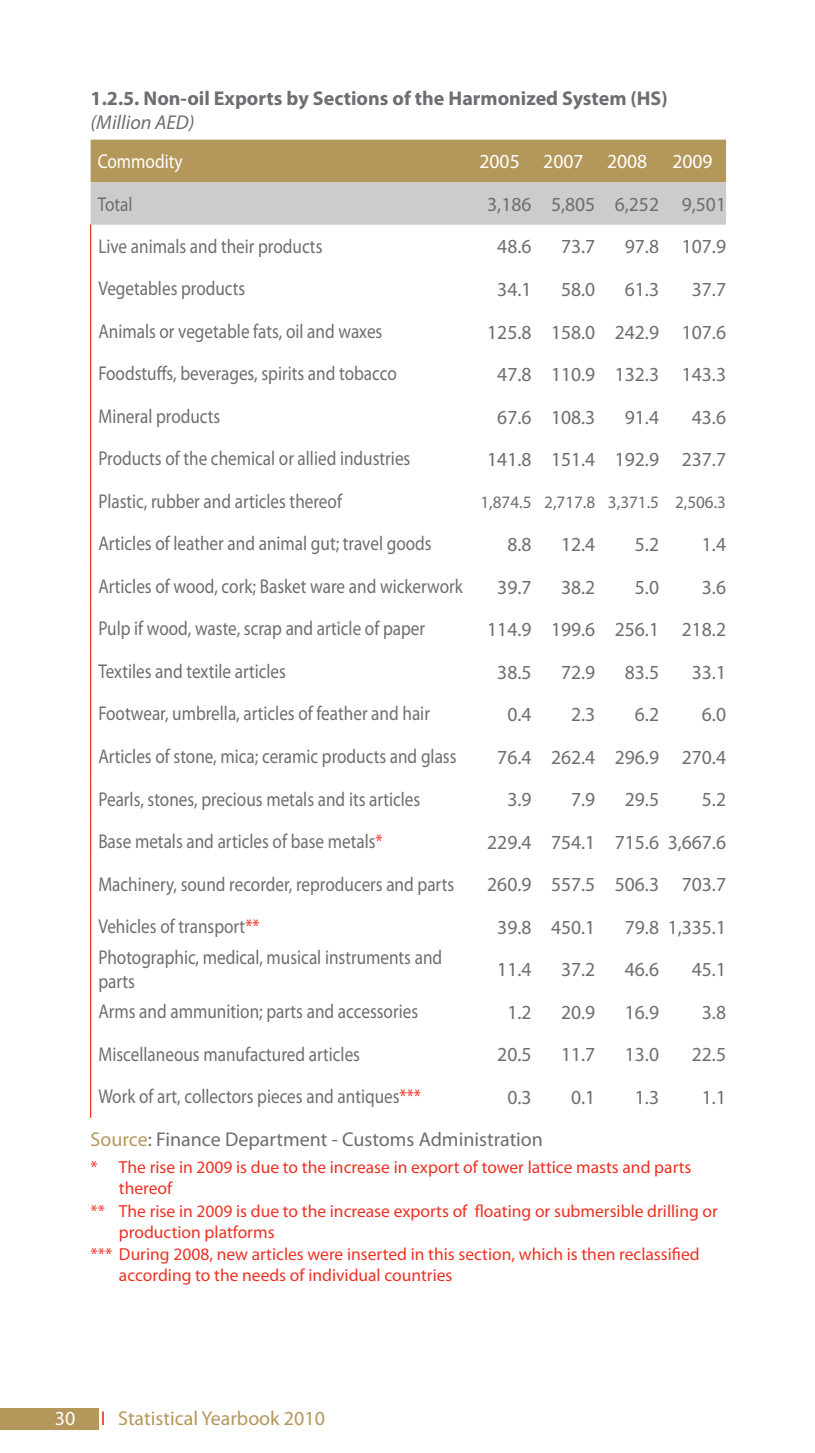
<style>
.page{position:relative;width:815px;height:1453px;background:#fff}
.page>*{position:absolute;margin:0;border:0;box-sizing:border-box;transform-origin:0 0}
.t1{font:20px/24px "Myriad Pro";color:#6d6e71;scale:.86 1}
.t2{font:20px "Myriad Pro";color:#6d6e71}
.t3{font:700 20px "Myriad Pro";color:#6d6e71}
.t4{font:20px "Myriad Pro";color:#b4975a}
.t5{font:20px "Myriad Pro";color:#fff}
.t6{font:italic 20px "Myriad Pro";color:#6d6e71}
.t7{font:20px "Myriad Pro";color:#fff;scale:.86 1}
.t8{font:17.5px "Myriad Pro";color:#ee3124}
.t9{font:17.5px "Myriad Pro";color:#6d6e71}
.s1{color:#ee3124}
.s2{color:#b4975a}
</style>
<div class="page">
<div style="left:0;top:1408px;width:98px;height:21px;background:#b4975a"></div>
<svg style="left:91px;top:140px;width:635px;height:85px;background:#c0b293"></svg>
<hr style="left:90px;top:225px;width:1px;height:42px;background:#ee3124">
<hr style="left:90px;top:267px;width:1px;height:43px;background:#ee3124">
<hr style="left:90px;top:310px;width:1px;height:42px;background:#ee3124">
<hr style="left:90px;top:352px;width:1px;height:43px;background:#ee3124">
<hr style="left:90px;top:395px;width:1px;height:42px;background:#ee3124">
<hr style="left:90px;top:437px;width:1px;height:43px;background:#ee3124">
<hr style="left:90px;top:480px;width:1px;height:42px;background:#ee3124">
<hr style="left:90px;top:522px;width:1px;height:43px;background:#ee3124">
<hr style="left:90px;top:565px;width:1px;height:42px;background:#ee3124">
<hr style="left:90px;top:607px;width:1px;height:43px;background:#ee3124">
<hr style="left:90px;top:650px;width:1px;height:42px;background:#ee3124">
<hr style="left:90px;top:692px;width:1px;height:43px;background:#ee3124">
<hr style="left:90px;top:735px;width:1px;height:42px;background:#ee3124">
<hr style="left:90px;top:777px;width:1px;height:43px;background:#ee3124">
<hr style="left:90px;top:820px;width:1px;height:42px;background:#ee3124">
<hr style="left:90px;top:862px;width:1px;height:43px;background:#ee3124">
<hr style="left:90px;top:905px;width:1px;height:42px;background:#ee3124">
<hr style="left:90px;top:947px;width:1px;height:43px;background:#ee3124">
<hr style="left:90px;top:990px;width:1px;height:43px;background:#ee3124">
<hr style="left:90px;top:1033px;width:1px;height:42px;background:#ee3124">
<hr style="left:90px;top:1075px;width:1px;height:43px;background:#ee3124">
<p class="t3" style="left:91px;top:87px;width:579px">1.2.5. Non-oil Exports by Sections of the Harmonized System (HS)</p>
<p class="t6" style="left:91px;top:110px;width:105px">(Million AED)</p>
<p class="t7" style="left:98px;top:149px;width:100px">Commodity</p>
<p class="t5" style="left:479px;top:149px;width:169px">2005 2007 2008</p>
<p class="t5" style="left:672px;top:149px;width:42px">2009</p>
<p class="t1" style="left:98px;top:192px;width:42px">Total</p>
<p class="t2" style="left:487px;top:192px;width:240px">3,186 5,805 6,252 9,501</p>
<p class="t1" style="left:98px;top:234px;width:262px">Live animals and their products</p>
<p class="t2" style="left:497px;top:234px;width:36px">48.6</p>
<p class="t2" style="left:561px;top:234px;width:36px">73.7</p>
<p class="t2" style="left:625px;top:234px;width:103px">97.8 107.9</p>
<p class="t1" style="left:98px;top:276px;width:173px">Vegetables products</p>
<p class="t2" style="left:497px;top:277px;width:36px">34.1</p>
<p class="t2" style="left:561px;top:277px;width:36px">58.0</p>
<p class="t2" style="left:625px;top:277px;width:36px">61.3</p>
<p class="t2" style="left:692px;top:277px;width:36px">37.7</p>
<p class="t1" style="left:98px;top:319px;width:332px">Animals or vegetable fats, oil and waxes</p>
<p class="t2" style="left:487px;top:319px;width:240px">125.8 158.0 242.9 107.6</p>
<p class="t1" style="left:98px;top:361px;width:349px">Foodstuffs, beverages, spirits and tobacco</p>
<p class="t2" style="left:497px;top:362px;width:230px">47.8 110.9 132.3 143.3</p>
<p class="t1" style="left:98px;top:404px;width:143px">Mineral products</p>
<p class="t2" style="left:497px;top:404px;width:100px">67.6 108.3</p>
<p class="t2" style="left:625px;top:404px;width:36px">91.4</p>
<p class="t2" style="left:692px;top:404px;width:36px">43.6</p>
<p class="t1" style="left:98px;top:446px;width:364px">Products of the chemical or allied industries</p>
<p class="t2" style="left:487px;top:447px;width:240px">141.8 151.4 192.9 237.7</p>
<p class="t1" style="left:98px;top:489px;width:285px">Plastic, rubber and articles thereof</p>
<p class="t9" style="left:480px;top:491px;width:247px">1,874.5 2,717.8 3,371.5 2,506.3</p>
<p class="t1" style="left:98px;top:531px;width:389px">Articles of leather and animal gut; travel goods</p>
<p class="t2" style="left:507px;top:532px;width:26px">8.8</p>
<p class="t2" style="left:561px;top:532px;width:36px">12.4</p>
<p class="t2" style="left:635px;top:532px;width:26px">5.2</p>
<p class="t2" style="left:702px;top:532px;width:26px">1.4</p>
<p class="t1" style="left:98px;top:574px;width:425px">Articles of wood, cork; Basket ware and wickerwork</p>
<p class="t2" style="left:497px;top:575px;width:36px">39.7</p>
<p class="t2" style="left:561px;top:575px;width:36px">38.2</p>
<p class="t2" style="left:635px;top:575px;width:26px">5.0</p>
<p class="t2" style="left:702px;top:575px;width:26px">3.6</p>
<p class="t1" style="left:98px;top:616px;width:382px">Pulp if wood, waste, scrap and article of paper</p>
<p class="t2" style="left:487px;top:617px;width:240px">114.9 199.6 256.1 218.2</p>
<p class="t1" style="left:98px;top:659px;width:220px">Textiles and textile articles</p>
<p class="t2" style="left:497px;top:660px;width:36px">38.5</p>
<p class="t2" style="left:561px;top:660px;width:36px">72.9</p>
<p class="t2" style="left:625px;top:660px;width:36px">83.5</p>
<p class="t2" style="left:692px;top:660px;width:36px">33.1</p>
<p class="t1" style="left:98px;top:701px;width:387px">Footwear, umbrella, articles of feather and hair</p>
<p class="t2" style="left:507px;top:702px;width:26px">0.4</p>
<p class="t2" style="left:571px;top:702px;width:26px">2.3</p>
<p class="t2" style="left:635px;top:702px;width:26px">6.2</p>
<p class="t2" style="left:702px;top:702px;width:26px">6.0</p>
<p class="t1" style="left:98px;top:744px;width:418px">Articles of stone, mica; ceramic products and glass</p>
<p class="t2" style="left:497px;top:745px;width:230px">76.4 262.4 296.9 270.4</p>
<p class="t1" style="left:98px;top:786px;width:376px">Pearls, stones, precious metals and its articles</p>
<p class="t2" style="left:507px;top:787px;width:26px">3.9</p>
<p class="t2" style="left:571px;top:787px;width:26px">7.9</p>
<p class="t2" style="left:625px;top:787px;width:36px">29.5</p>
<p class="t2" style="left:702px;top:787px;width:26px">5.2</p>
<p class="t1" style="left:98px;top:829px;width:332px">Base metals and articles of base metals<span class="s1">*</span></p>
<p class="t2" style="left:487px;top:830px;width:240px">229.4 754.1 715.6 3,667.6</p>
<p class="t1" style="left:98px;top:871px;width:415px">Machinery, sound recorder, reproducers and parts</p>
<p class="t2" style="left:487px;top:872px;width:240px">260.9 557.5 506.3 703.7</p>
<p class="t1" style="left:98px;top:914px;width:189px">Vehicles of transport<span class="s1">**</span></p>
<p class="t2" style="left:497px;top:915px;width:100px">39.8 450.1</p>
<p class="t2" style="left:625px;top:915px;width:103px">79.8 1,335.1</p>
<p class="t1" style="left:98px;top:944px;width:401px">Photographic, medical, musical instruments and parts</p>
<p class="t2" style="left:497px;top:957px;width:36px">11.4</p>
<p class="t2" style="left:561px;top:957px;width:36px">37.2</p>
<p class="t2" style="left:625px;top:957px;width:36px">46.6</p>
<p class="t2" style="left:692px;top:957px;width:36px">45.1</p>
<p class="t1" style="left:98px;top:999px;width:373px">Arms and ammunition; parts and accessories</p>
<p class="t2" style="left:507px;top:1000px;width:26px">1.2</p>
<p class="t2" style="left:561px;top:1000px;width:36px">20.9</p>
<p class="t2" style="left:625px;top:1000px;width:36px">16.9</p>
<p class="t2" style="left:702px;top:1000px;width:26px">3.8</p>
<p class="t1" style="left:98px;top:1041px;width:306px">Miscellaneous manufactured articles</p>
<p class="t2" style="left:497px;top:1042px;width:36px">20.5</p>
<p class="t2" style="left:561px;top:1042px;width:36px">11.7</p>
<p class="t2" style="left:625px;top:1042px;width:36px">13.0</p>
<p class="t2" style="left:692px;top:1042px;width:36px">22.5</p>
<p class="t1" style="left:98px;top:1084px;width:377px">Work of art, collectors pieces and antiques<span class="s1">***</span></p>
<p class="t2" style="left:507px;top:1085px;width:26px">0.3</p>
<p class="t2" style="left:571px;top:1085px;width:26px">0.1</p>
<p class="t2" style="left:635px;top:1085px;width:26px">1.3</p>
<p class="t2" style="left:702px;top:1085px;width:26px">1.1</p>
<p class="t2" style="left:91px;top:1127px;width:454px"><span class="s2">Source</span>: Finance Department - Customs Administration</p>
<p class="t8" style="left:91px;top:1156px;width:602px">* The rise in 2009 is due to the increase in export of tower lattice masts and parts</p>
<p class="t8" style="left:119px;top:1177px;width:55px">thereof</p>
<p class="t8" style="left:91px;top:1200px;width:629px">** The rise in 2009 is due to the increase exports of floating or submersible drilling or</p>
<p class="t8" style="left:119px;top:1221px;width:157px">production platforms</p>
<p class="t8" style="left:91px;top:1243px;width:611px">*** During 2008, new articles were inserted in this section, which is then reclassified</p>
<p class="t8" style="left:119px;top:1264px;width:335px">according to the needs of individual countries</p>
<p class="t5" style="left:55px;top:1406px;width:22px">30</p>
<p class="t4" style="left:101px;top:1406px;width:226px"><span class="s1">I</span> Statistical Yearbook 2010</p>
</div>
